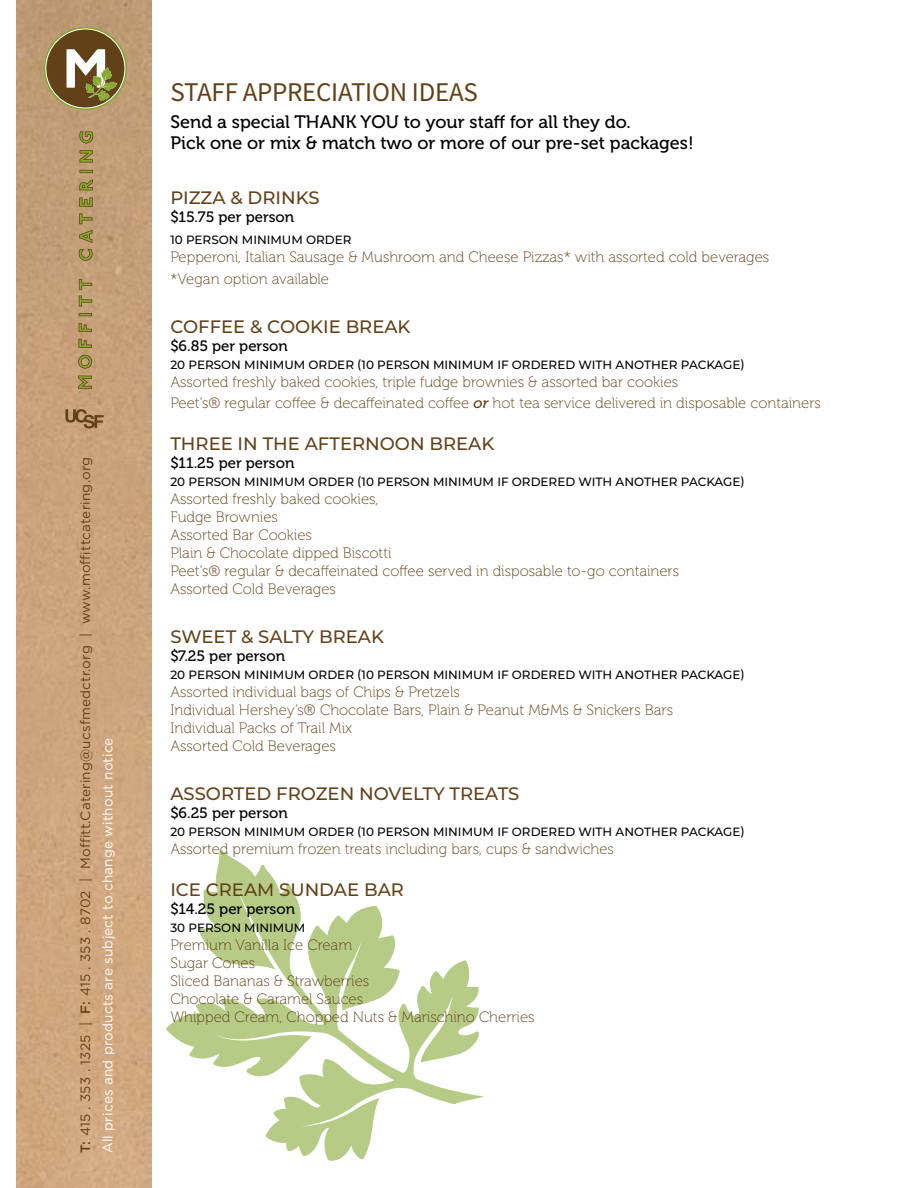
<style>
.page{position:relative;width:918px;height:1188px;background:#fff}
.page>*{position:absolute;margin:0;border:0;box-sizing:border-box;transform-origin:0 0}
.t1{font:27px "Source Sans Variable";letter-spacing:-.01em;color:#634118}
.t2{font:500 18px "Montserrat";color:#634118}
.t3{font:18px/21px "Museo 500";color:#000}
.t4{font:15px/18px "Museo 100";color:#634118}
.t5{font:15px "Museo 500";color:#000}
.t6{font:13.5px/22.5px "Gotham";letter-spacing:.015em;color:#634118}
.t7{font:500 12px "Montserrat";color:#000}
.s1{font-weight:500}
.s2{color:#fff}
.s3{font-family:"Museo 500";font-style:italic}
</style>
<div class="page">
<img style="left:17px;top:0;width:135px;height:1188px">
<svg style="left:78px;top:376px;width:16px;height:13px"></svg>
<svg style="left:78px;top:355px;width:14px;height:14px"></svg>
<svg style="left:78px;top:339px;width:14px;height:9px"></svg>
<svg style="left:79px;top:323px;width:13px;height:9px"></svg>
<svg style="left:79px;top:313px;width:13px;height:3px"></svg>
<svg style="left:79px;top:296px;width:13px;height:10px"></svg>
<svg style="left:79px;top:279px;width:13px;height:11px"></svg>
<svg style="left:79px;top:249px;width:14px;height:12px"></svg>
<svg style="left:79px;top:230px;width:14px;height:13px"></svg>
<svg style="left:79px;top:213px;width:14px;height:11px"></svg>
<svg style="left:79px;top:197px;width:14px;height:10px"></svg>
<svg style="left:79px;top:179px;width:14px;height:11px"></svg>
<svg style="left:79px;top:170px;width:14px;height:3px"></svg>
<svg style="left:79px;top:150px;width:14px;height:13px"></svg>
<svg style="left:79px;top:131px;width:15px;height:13px"></svg>
<svg style="left:44px;top:27px;width:83px;height:83px;background:#937e53"></svg>
<svg style="left:65px;top:409px;width:39px;height:19px"></svg>
<svg style="left:166px;top:850px;width:228px;height:259px"></svg>
<svg style="left:80px;top:836px;width:10px;height:12px"></svg>
<svg style="left:80px;top:552px;width:10px;height:12px"></svg>
<p class="t6" style="left:74px;top:1153px;width:698px;rotate:-90deg"><span class="s1">T:</span> 415 . 353 . 1325 | <span class="s1">F:</span> 415 . 353 . 8702 | Mo tt.Catering@ucsfmedctr.org | www.mo ttcatering.org<br><span class="s2">All prices and products are subject to change without notice</span></p>
<h1 class="t1" style="left:171px;top:75px;width:309px">STAFF APPRECIATION IDEAS</h1>
<p class="t3" style="left:171px;top:112px;width:525px">Send a special THANK YOU to your staff for all they do.<br>Pick one or mix &amp; match two or more of our pre-set packages!</p>
<p class="t2" style="left:170px;top:186px;width:151px">PIZZA &amp; DRINKS</p>
<p class="t5" style="left:170px;top:209px;width:125px">$15.75 per person</p>
<p class="t7" style="left:170px;top:231px;width:183px">10 PERSON MINIMUM ORDER</p>
<p class="t4" style="left:170px;top:247px;width:600px;line-height:21.6px">Pepperoni, Italian Sausage &amp; Mushroom and Cheese Pizzas* with assorted cold beverages *Vegan option available</p>
<p class="t2" style="left:170px;top:314px;width:242px">COFFEE &amp; COOKIE BREAK</p>
<p class="t5" style="left:170px;top:337px;width:119px">$6.85 per person</p>
<p class="t7" style="left:170px;top:356px;width:576px">20 PERSON MINIMUM ORDER (10 PERSON MINIMUM IF ORDERED WITH ANOTHER PACKAGE)</p>
<p class="t4" style="left:170px;top:371px;width:652px;line-height:21.6px">Assorted freshly baked cookies, triple fudge brownies &amp; assorted bar cookies<br>Peet’s® regular coffee &amp; decaffeinated coffee <span class="s3">or</span> hot tea service delivered in disposable containers</p>
<p class="t2" style="left:170px;top:431px;width:325px">THREE IN THE AFTERNOON BREAK</p>
<p class="t5" style="left:170px;top:455px;width:126px">$11.25 per person</p>
<p class="t7" style="left:170px;top:474px;width:576px">20 PERSON MINIMUM ORDER (10 PERSON MINIMUM IF ORDERED WITH ANOTHER PACKAGE)</p>
<p class="t4" style="left:170px;top:490px;width:510px">Assorted freshly baked cookies,<br>Fudge Brownies<br>Assorted Bar Cookies<br>Plain &amp; Chocolate dipped Biscotti<br>Peet’s® regular &amp; decaffeinated coffee served in disposable to-go containers Assorted Cold Beverages</p>
<p class="t2" style="left:170px;top:624px;width:215px">SWEET &amp; SALTY BREAK</p>
<p class="t5" style="left:170px;top:648px;width:116px">$7.25 per person</p>
<p class="t7" style="left:170px;top:667px;width:576px">20 PERSON MINIMUM ORDER (10 PERSON MINIMUM IF ORDERED WITH ANOTHER PACKAGE)</p>
<p class="t4" style="left:170px;top:683px;width:504px">Assorted individual bags of Chips &amp; Pretzels<br>Individual Hershey’s® Chocolate Bars, Plain &amp; Peanut M&amp;Ms &amp; Snickers Bars Individual Packs of Trail Mix<br>Assorted Cold Beverages</p>
<p class="t2" style="left:170px;top:781px;width:350px">ASSORTED FROZEN NOVELTY TREATS</p>
<p class="t5" style="left:170px;top:805px;width:119px">$6.25 per person</p>
<p class="t7" style="left:170px;top:824px;width:576px">20 PERSON MINIMUM ORDER (10 PERSON MINIMUM IF ORDERED WITH ANOTHER PACKAGE)</p>
<p class="t4" style="left:170px;top:841px;width:445px">Assorted premium frozen treats including bars, cups &amp; sandwiches</p>
<p class="t2" style="left:170px;top:877px;width:235px">ICE CREAM SUNDAE BAR</p>
<p class="t5" style="left:170px;top:901px;width:126px">$14.25 per person</p>
<p class="t7" style="left:170px;top:920px;width:136px">30 PERSON MINIMUM</p>
<p class="t4" style="left:170px;top:936px;width:366px">Premium Vanilla Ice Cream<br>Sugar Cones<br>Sliced Bananas &amp; Strawberries<br>Chocolate &amp; Caramel Sauces<br>Whipped Cream, Chopped Nuts &amp; Marischino Cherries</p>
</div>
